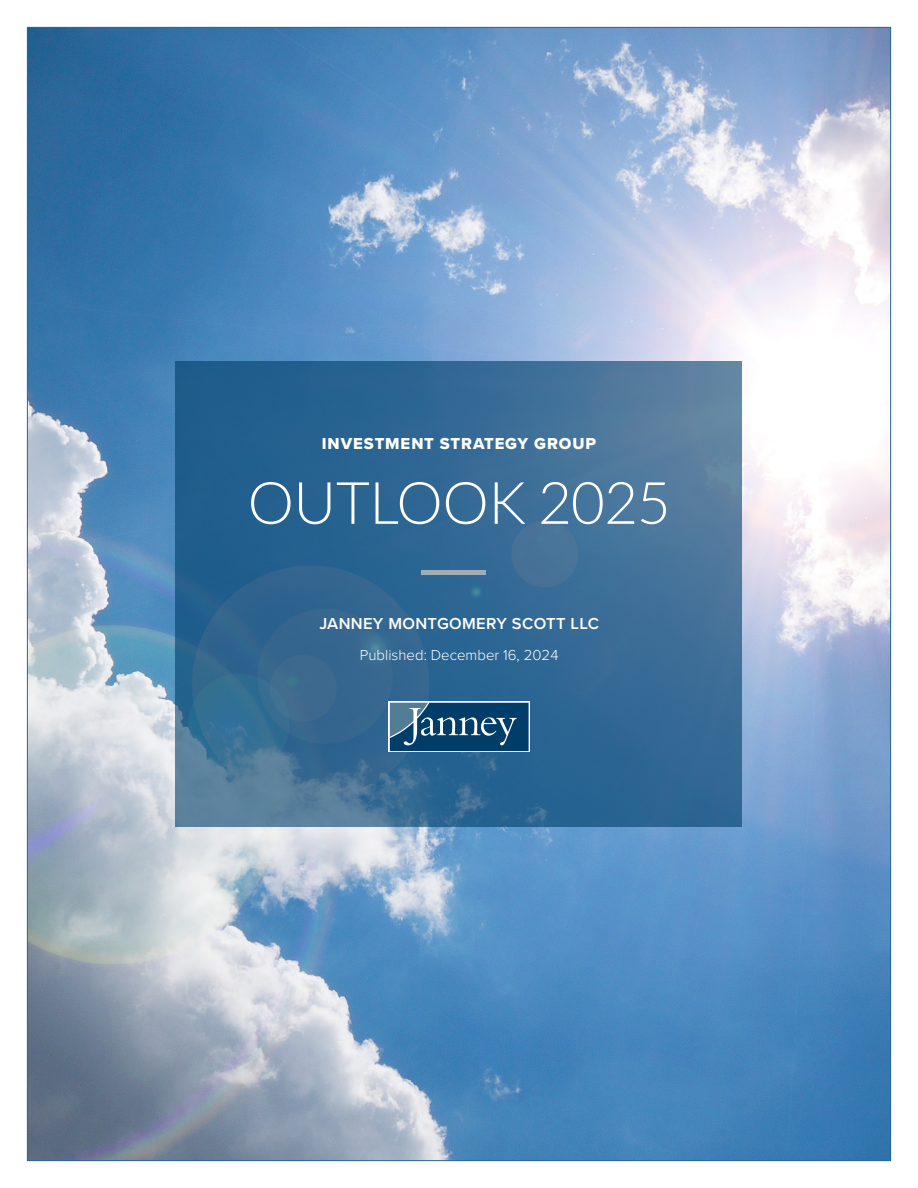
<style>
.page{position:relative;width:918px;height:1188px;background:#fff}
.page>*{position:absolute;margin:0;border:0;box-sizing:border-box;transform-origin:0 0}
.t1{font:300 58.5px "Lato";letter-spacing:-.015em;color:#fff}
.t2{font:600 16.5px "Proxima Nova";letter-spacing:.02em;color:#fff}
.t3{font:16.5px "Proxima Nova Extrabld";letter-spacing:.055em;color:#fff}
.Cover_headline_3rd_line_ital{font:300 15px "Proxima Nova";color:#fff}
</style>
<div class="page">
<img style="left:29px;top:29px;width:860px;height:1130px">
<svg style="left:176px;top:361px;width:566px;height:466px"></svg>
<svg style="left:389px;top:701px;width:141px;height:51px"></svg>
<svg style="left:390px;top:703px;width:139px;height:48px"></svg>
<hr style="left:422px;top:571px;width:64px;height:4px;background:#a2acb4">
<p class="t3" style="left:322px;top:431px;width:276px">INVESTMENT STRATEGY GROUP</p>
<p class="t1" style="left:247px;top:471px;width:425px">OUTLOOK 2025</p>
<p class="t2" style="left:319px;top:611px;width:281px">JANNEY MONTGOMERY SCOTT LLC</p>
<p class="Cover_headline_3rd_line_ital" style="left:360px;top:644px;width:200px">Published: December 16, 2024</p>
</div>
